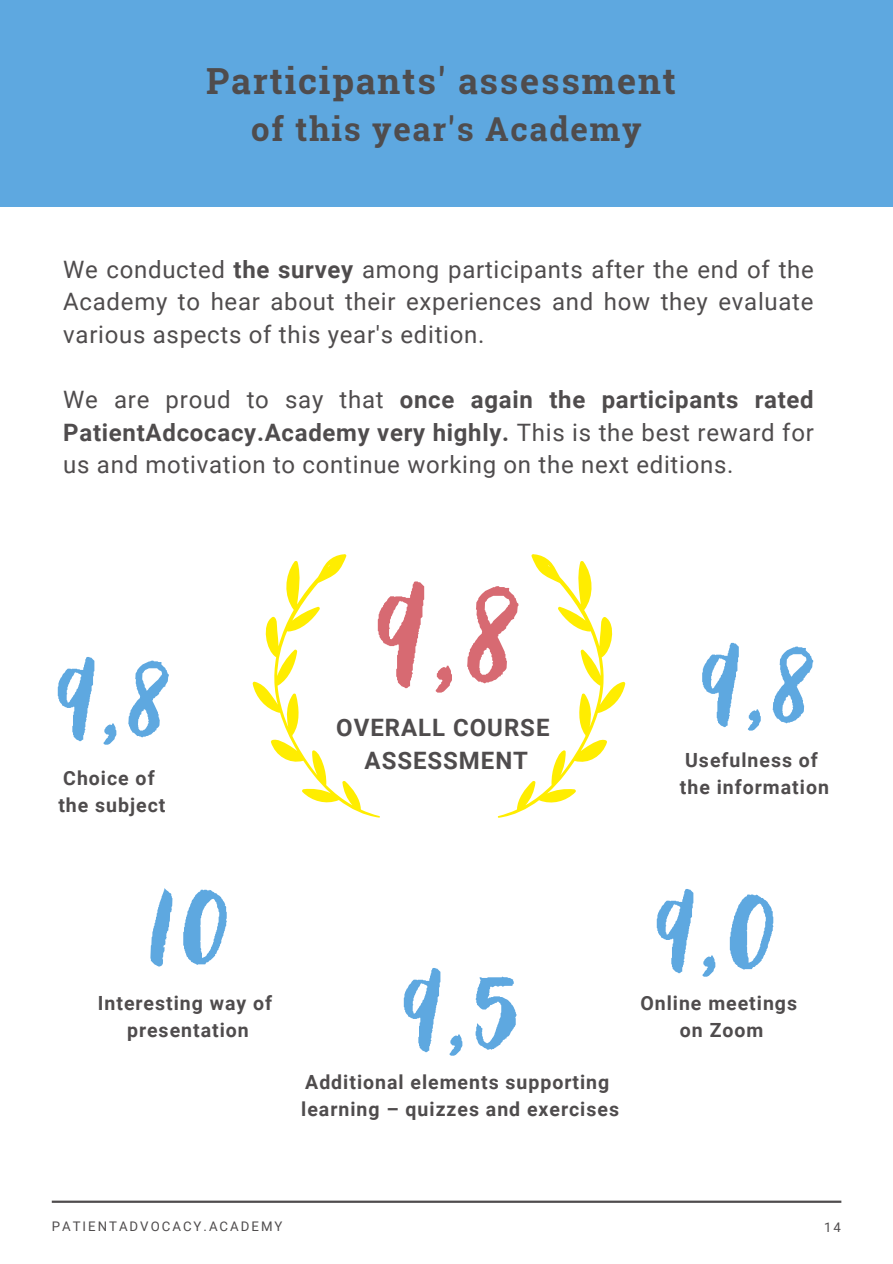
<style>
.page{position:relative;width:893px;height:1264px;background:#fff}
.page>*{position:absolute;margin:0;border:0;box-sizing:border-box;transform-origin:0 0}
.t1{font:113.85px "Holla";color:#d76a72}
.t2{font:89.85px "Holla";color:#5ea8e0}
.t3{font:700 36px "Roboto Slab";letter-spacing:.05em;color:#4f4c4d}
.t4{font:700 33px "Roboto Slab";letter-spacing:.05em;color:#4f4c4d}
.t5{font:24px/32.5px "Roboto";letter-spacing:.03em;color:#4f4c4d;text-align:justify}
.t6{font:700 24px/32.5px "Roboto";letter-spacing:.04em;color:#4f4c4d;text-align:center}
.t7{font:700 19.5px/27.2px "Roboto";letter-spacing:.05em;color:#4f4c4d}
.t8{font:13.2px "Roboto";letter-spacing:.15em;color:#4f4c4d}
.s1{font-weight:700}
</style>
<div class="page">
<hr style="left:52px;top:1200px;width:789px;height:2px;background:#4f4c4d">
<div style="left:0;top:0;width:892px;height:207px;background:#5ea8e0"></div>
<svg style="left:252px;top:554px;width:128px;height:264px"></svg>
<svg style="left:497px;top:554px;width:128px;height:264px"></svg>
<h3 class="t3" style="left:206px;top:56px;width:471px">Participants' assessment</h3>
<h3 class="t4" style="left:251px;top:106px;width:392px">of this year's Academy</h3>
<p class="t5" style="left:63px;top:253px;width:752px">We conducted <span class="s1">the survey</span> among participants after the end of the Academy to hear about their experiences and how they evaluate various aspects of this year's edition.</p>
<p class="t5" style="left:63px;top:383px;width:752px">We are proud to say that <span class="s1">once again the participants rated PatientAdcocacy.Academy very highly.</span> This is the best reward for us and motivation to continue working on the next editions.</p>
<h2 class="t2" style="left:52px;top:651px;width:120px">9,8</h2>
<p class="t7" style="left:58px;top:764px;width:108px">Choice of the subject</p>
<h1 class="t1" style="left:371px;top:574px;width:152px">9,8</h1>
<p class="t6" style="left:336px;top:711px;width:215px">OVERALL COURSE<br>ASSESSMENT</p>
<h2 class="t2" style="left:696px;top:637px;width:120px">9,8</h2>
<p class="t7" style="left:680px;top:746px;width:150px">Usefulness of the information</p>
<h2 class="t2" style="left:145px;top:878px;width:87px">10</h2>
<h2 class="t2" style="left:651px;top:883px;width:127px">9,0</h2>
<h2 class="t2" style="left:398px;top:962px;width:125px">9,5</h2>
<p class="t7" style="left:98px;top:989px;width:176px;text-align:center">Interesting way of presentation</p>
<p class="t7" style="left:640px;top:989px;width:158px;text-align:center">Online meetings on Zoom</p>
<p class="t7" style="left:301px;top:1068px;width:319px">Additional elements supporting learning – quizzes and exercises</p>
<p class="t8" style="left:52px;top:1218px;width:232px">PATIENTADVOCACY.ACADEMY</p>
<p class="t8" style="left:824px;top:1219px;width:18px">14</p>
</div>
